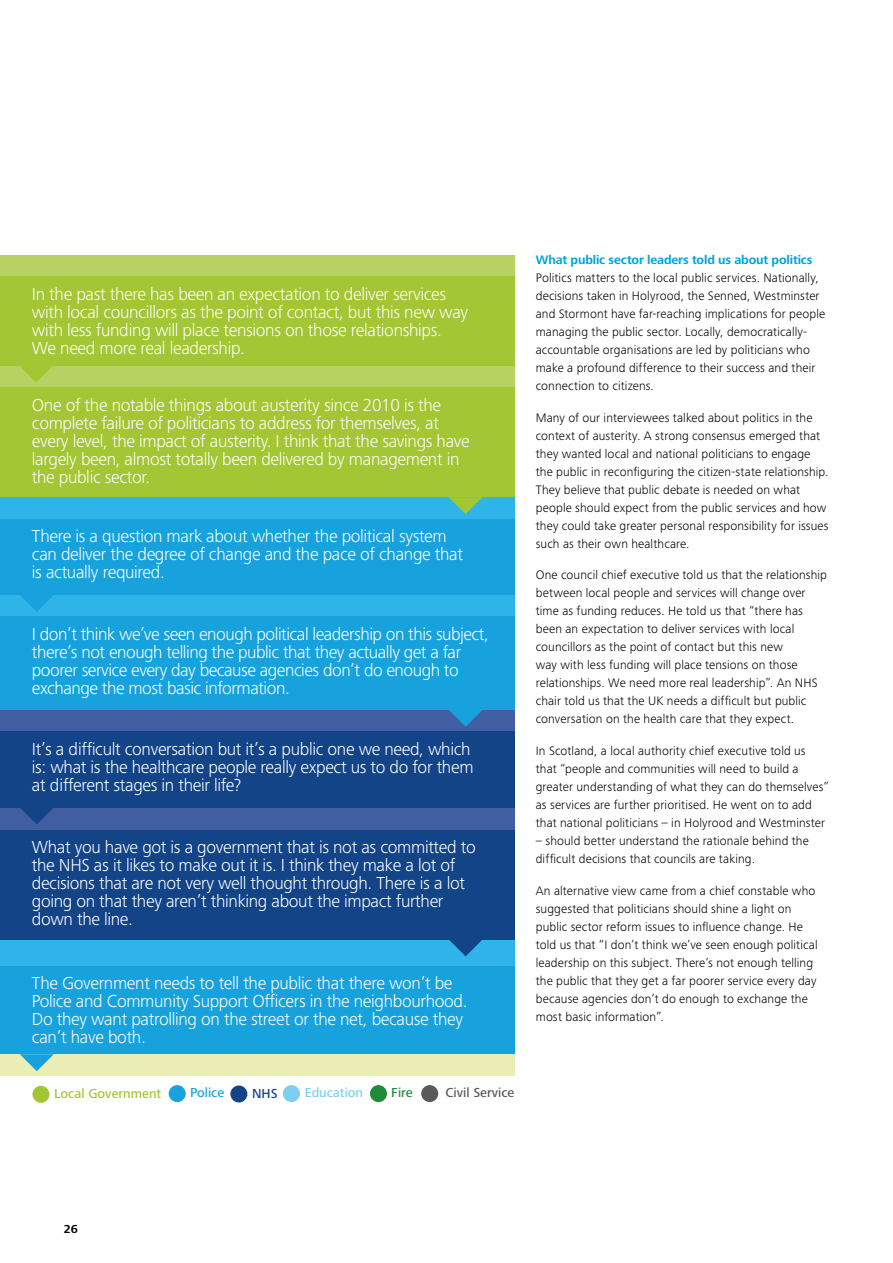
<style>
.page{position:relative;width:893px;height:1263px;background:#fff}
.page>*{position:absolute;margin:0;border:0;box-sizing:border-box;transform-origin:0 0}
.t1{font:300 18px/18px "Frutiger Next Pro";letter-spacing:-.02em;color:#fff}
.t2{font:500 13.5px "Frutiger Next Pro";color:#a1c634}
.t3{font:500 13.5px "Frutiger Next Pro";color:#5b595b}
.t4{font:500 13.5px "Frutiger Next Pro";color:#7ecef3}
.t5{font:500 13.5px "Frutiger Next Pro";color:#1aa2dc}
.t6{font:500 13.5px "Frutiger Next Pro";color:#1f8c37}
.t7{font:500 13.5px "Frutiger Next Pro";color:#154387}
.t8{font:300 12.75px/18px "Frutiger Next Pro";letter-spacing:.01em;color:#000}
.t9{font:700 12.75px "Frutiger Next Pro";letter-spacing:-.01em;color:#00a3de}
.t10{font:700 12px "Frutiger Next Pro";color:#000}
</style>
<div class="page">
<div style="left:0;top:829px;width:514px;height:111px;background:#144488"></div>
<div style="left:0;top:387px;width:514px;height:110px;background:#a2c634"></div>
<div style="left:0;top:255px;width:514px;height:21px;background:#b7d163"></div>
<div style="left:0;top:366px;width:514px;height:21px;background:#b7d163"></div>
<div style="left:0;top:276px;width:514px;height:90px;background:#a2c634"></div>
<svg style="left:20px;top:366px;width:32px;height:16px"></svg>
<div style="left:0;top:497px;width:514px;height:22px;background:#2fb4e9"></div>
<svg style="left:449px;top:497px;width:34px;height:17px"></svg>
<div style="left:0;top:519px;width:514px;height:76px;background:#17a2dd"></div>
<div style="left:0;top:595px;width:514px;height:22px;background:#2fb4e9"></div>
<svg style="left:20px;top:595px;width:33px;height:17px"></svg>
<div style="left:0;top:617px;width:514px;height:93px;background:#17a2dd"></div>
<div style="left:0;top:710px;width:514px;height:21px;background:#425ea2"></div>
<svg style="left:449px;top:710px;width:33px;height:17px"></svg>
<div style="left:0;top:808px;width:514px;height:21px;background:#425ea2"></div>
<div style="left:0;top:965px;width:514px;height:89px;background:#17a2dd"></div>
<div style="left:0;top:940px;width:514px;height:25px;background:#2fb4e9"></div>
<div style="left:0;top:1054px;width:514px;height:22px;background:#eaeeb6"></div>
<div style="left:0;top:731px;width:514px;height:77px;background:#144488"></div>
<div style="left:169px;top:1085px;width:17px;height:17px;background:#1aa2dc;border-radius:50%"></div>
<div style="left:32px;top:1086px;width:17px;height:17px;background:#a1c634;border-radius:50%"></div>
<div style="left:370px;top:1085px;width:17px;height:17px;background:#1f8c37;border-radius:50%"></div>
<div style="left:230px;top:1085px;width:17px;height:17px;background:#154387;border-radius:50%"></div>
<div style="left:421px;top:1085px;width:17px;height:17px;background:#5b595b;border-radius:50%"></div>
<div style="left:283px;top:1085px;width:17px;height:17px;background:#7ecef3;border-radius:50%"></div>
<svg style="left:20px;top:808px;width:33px;height:16px"></svg>
<svg style="left:449px;top:940px;width:33px;height:16px"></svg>
<svg style="left:20px;top:1054px;width:34px;height:17px"></svg>
<h1 class="t1" style="left:32px;top:285px;width:438px">In the past there has been an expectation to deliver services with local councillors as the point of contact, but this new way with less funding will place tensions on those relationships.<br>We need more real leadership.</h1>
<p class="t1" style="left:32px;top:396px;width:439px">One of the notable things about austerity since 2010 is the complete failure of politicians to address for themselves, at every level, the impact of austerity. I think that the savings have largely been, almost totally been delivered by management in the public sector.</p>
<h1 class="t1" style="left:32px;top:527px;width:433px">There is a question mark about whether the political system can deliver the degree of change and the pace of change that is actually required.</h1>
<h1 class="t1" style="left:32px;top:625px;width:458px">I don’t think we’ve seen enough political leadership on this subject, there’s not enough telling the public that they actually get a far poorer service every day because agencies don’t do enough to exchange the most basic information.</h1>
<h1 class="t1" style="left:32px;top:740px;width:443px">It’s a difficult conversation but it’s a public one we need, which is: what is the healthcare people really expect us to do for them at different stages in their life?</h1>
<p class="t1" style="left:32px;top:838px;width:445px">What you have got is a government that is not as committed to the NHS as it likes to make out it is. I think they make a lot of decisions that are not very well thought through. There is a lot going on that they aren’t thinking about the impact further down the line.</p>
<h1 class="t1" style="left:32px;top:974px;width:437px">The Government needs to tell the public that there won’t be Police and Community Support Officers in the neighbourhood.<br>Do they want patrolling on the street or the net, because they can’t have both.</h1>
<p class="t2" style="left:54px;top:1086px;width:109px">Local Government</p>
<p class="t5" style="left:190px;top:1085px;width:36px">Police</p>
<p class="t7" style="left:252px;top:1085px;width:27px">NHS</p>
<p class="t4" style="left:305px;top:1085px;width:60px">Education</p>
<p class="t6" style="left:391px;top:1085px;width:23px">Fire</p>
<p class="t3" style="left:446px;top:1085px;width:70px">Civil Service</p>
<p class="t9" style="left:536px;top:253px;width:278px">What public sector leaders told us about politics</p>
<p class="t8" style="left:536px;top:269px;width:291px">Politics matters to the local public services. Nationally, decisions taken in Holyrood, the Senned, Westminster and Stormont have far-reaching implications for people managing the public sector. Locally, democratically&shy;accountable organisations are led by politicians who make a profound difference to their success and their connection to citizens.</p>
<p class="t8" style="left:536px;top:409px;width:294px">Many of our interviewees talked about politics in the context of austerity. A strong consensus emerged that they wanted local and national politicians to engage the public in reconfiguring the citizen-state relationship.<br>They believe that public debate is needed on what people should expect from the public services and how they could take greater personal responsibility for issues such as their own healthcare.</p>
<p class="t8" style="left:536px;top:566px;width:293px">One council chief executive told us that the relationship between local people and services will change over time as funding reduces. He told us that “there has been an expectation to deliver services with local councillors as the point of contact but this new<br>way with less funding will place tensions on those relationships. We need more real leadership”. An NHS chair told us that the UK needs a difficult but public conversation on the health care that they expect.</p>
<p class="t8" style="left:536px;top:742px;width:295px">In Scotland, a local authority chief executive told us that “people and communities will need to build a greater understanding of what they can do themselves” as services are further prioritised. He went on to add that national politicians – in Holyrood and Westminster</p>
<p class="t8" style="left:536px;top:832px;width:275px">– should better understand the rationale behind the difficult decisions that councils are taking.</p>
<p class="t8" style="left:536px;top:881px;width:283px">An alternative view came from a chief constable who suggested that politicians should shine a light on public sector reform issues to influence change. He told us that “I don’t think we’ve seen enough political leadership on this subject. There’s not enough telling the public that they get a far poorer service every day because agencies don’t do enough to exchange the most basic information”.</p>
<p class="t10" style="left:64px;top:1222px;width:16px">26</p>
</div>
